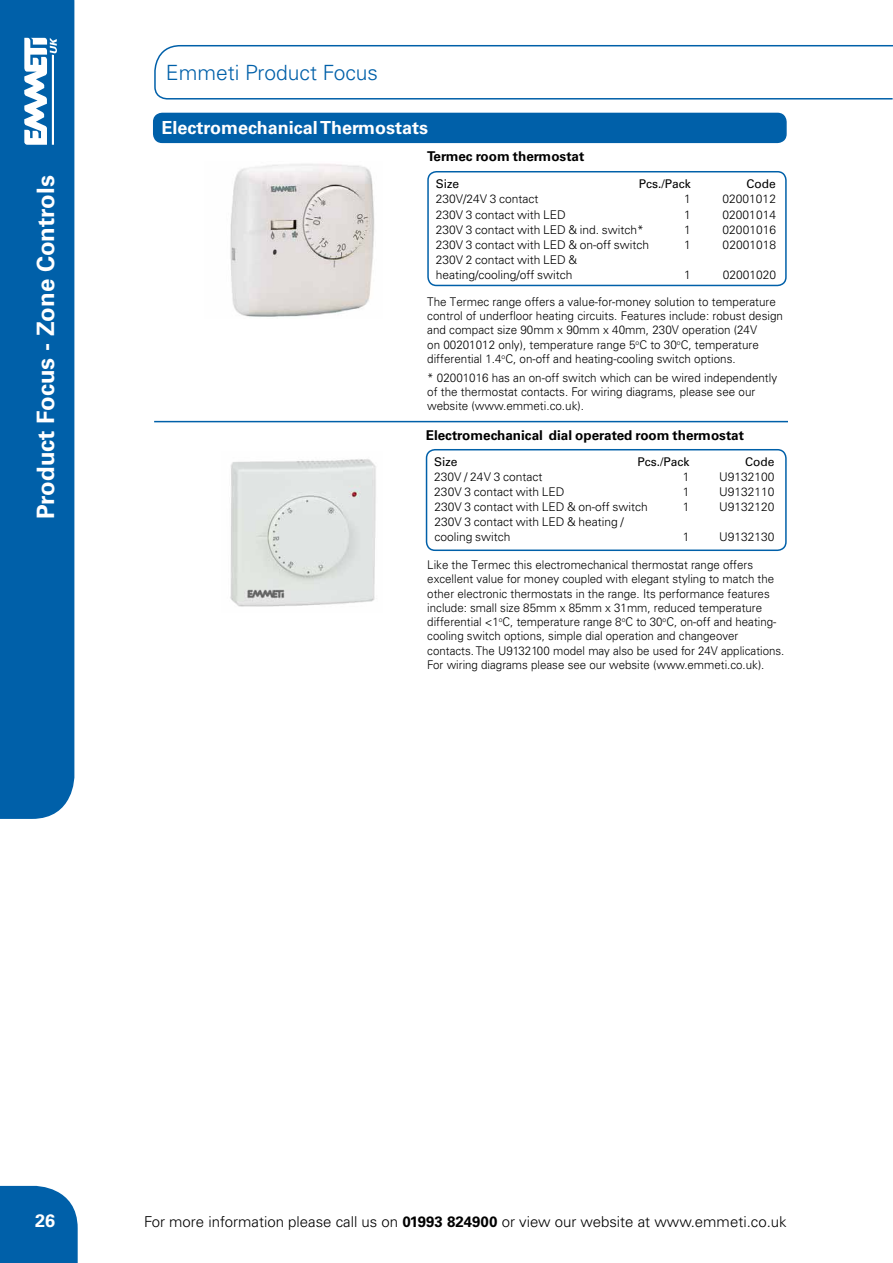
<style>
.page{position:relative;width:893px;height:1263px;background:#fff}
.page>*{position:absolute;margin:0;border:0;box-sizing:border-box;transform-origin:0 0}
.t1{font:700 24px "Univers";color:#fff}
.t2{font:300 21px "Univers";color:#0060a9}
.t3{font:700 18px "Univers";color:#fff}
.t4{font:300 15px "Univers";color:#000}
.t5{font:700 13.5px "Univers";color:#000}
.t6{font:300 12px/14.2px "Univers";color:#000}
.t7{font:300 12px/14.2px "Univers";color:#000;scale:.96 1}
.t8{font:12px "Univers";color:#000}
.s1{font-weight:700}
</style>
<div class="page">
<div style="left:0;top:0;width:74px;height:819px;background:#0060a9"></div>
<svg style="left:0;top:1186px;width:78px;height:77px;background:#106aae"></svg>
<svg style="left:23px;top:36px;width:35px;height:110px"></svg>
<svg style="left:24px;top:38px;width:33px;height:107px"></svg>
<hr style="left:52px;top:55px;width:2px;height:90px;background:#fff">
<svg style="left:154px;top:45px;width:739px;height:55px"></svg>
<div style="left:427px;top:171px;width:360px;height:115px;border:2px solid #0060a9;border-radius:9px"></div>
<div style="left:426px;top:449px;width:361px;height:102px;border:2px solid #0060a9;border-radius:9px"></div>
<hr style="left:154px;top:421px;width:680px;height:1px;background:#0060a9">
<div style="left:154px;top:113px;width:632px;height:29px;background:#0060a9;border-radius:9px"></div>
<div style="left:153px;top:113px;width:634px;height:30px;border:2px solid #0060a9;border-radius:9px"></div>
<img style="left:230px;top:164px;width:145px;height:153px">
<img style="left:230px;top:459px;width:146px;height:148px">
<div style="left:788px;top:174px;width:55px;height:1046px;background:#fff"></div>
<h2 class="t2" style="left:166px;top:60px;width:214px">Emmeti Product Focus</h2>
<h1 class="t1" style="left:32px;top:519px;width:345px;rotate:-90deg">Product Focus - Zone Controls</h1>
<h3 class="t3" style="left:161px;top:118px;width:268px">Electromechanical Thermostats</h3>
<p class="t5" style="left:427px;top:148px;width:159px">Termec room thermostat</p>
<p class="t8" style="left:436px;top:177px;width:25px">Size</p>
<p class="t8" style="left:639px;top:177px;width:54px">Pcs./Pack</p>
<p class="t6" style="left:436px;top:192px;width:104px">230V/24V 3 contact</p>
<p class="t6" style="left:684px;top:192px;width:8px">1</p>
<p class="t6" style="left:723px;top:192px;width:55px">02001012</p>
<p class="t6" style="left:436px;top:207px;width:132px">230V 3 contact with LED</p>
<p class="t6" style="left:684px;top:207px;width:8px">1</p>
<p class="t6" style="left:723px;top:207px;width:55px">02001014</p>
<p class="t6" style="left:436px;top:222px;width:210px">230V 3 contact with LED &amp; ind. switch*</p>
<p class="t6" style="left:684px;top:222px;width:8px">1</p>
<p class="t6" style="left:723px;top:222px;width:55px">02001016</p>
<p class="t6" style="left:436px;top:237px;width:215px">230V 3 contact with LED &amp; on-off switch</p>
<p class="t6" style="left:684px;top:237px;width:8px">1</p>
<p class="t6" style="left:723px;top:237px;width:55px">02001018</p>
<p class="t6" style="left:436px;top:252px;width:143px;line-height:15px">230V 2 contact with LED &amp; heating/cooling/off switch</p>
<p class="t6" style="left:684px;top:267px;width:8px">1</p>
<p class="t6" style="left:723px;top:267px;width:55px">02001020</p>
<p class="t6" style="left:427px;top:295px;width:357px">The Termec range offers a value-for-money solution to temperature control of underfloor heating circuits. Features include: robust design and compact size 90mm x 90mm x 40mm, 230V operation (24V<br>on 00201012 only), temperature range 5<sup>o</sup>C to 30<sup>o</sup>C, temperature differential 1.4<sup>o</sup>C, on-off and heating-cooling switch options.</p>
<p class="t6" style="left:427px;top:370px;width:351px">* 02001016 has an on-off switch which can be wired independently of the thermostat contacts. For wiring diagrams, please see our website (www.emmeti.co.uk).</p>
<p class="t5" style="left:426px;top:427px;width:320px">Electromechanical dial operated room thermostat</p>
<p class="t8" style="left:434px;top:455px;width:25px">Size</p>
<p class="t8" style="left:637px;top:455px;width:54px">Pcs./Pack</p>
<p class="t6" style="left:434px;top:470px;width:110px">230V / 24V 3 contact</p>
<p class="t6" style="left:683px;top:470px;width:8px">1</p>
<p class="t6" style="left:719px;top:470px;width:57px">U9132100</p>
<p class="t6" style="left:434px;top:485px;width:132px">230V 3 contact with LED</p>
<p class="t6" style="left:683px;top:485px;width:8px">1</p>
<p class="t6" style="left:719px;top:485px;width:57px">U9132110</p>
<p class="t6" style="left:434px;top:500px;width:215px">230V 3 contact with LED &amp; on-off switch</p>
<p class="t6" style="left:683px;top:500px;width:8px">1</p>
<p class="t6" style="left:719px;top:500px;width:57px">U9132120</p>
<p class="t6" style="left:434px;top:515px;width:191px;line-height:15px">230V 3 contact with LED &amp; heating / cooling switch</p>
<p class="t6" style="left:683px;top:530px;width:8px">1</p>
<p class="t6" style="left:719px;top:530px;width:57px">U9132130</p>
<p class="t7" style="left:427px;top:558px;width:374px">Like the Termec this electromechanical thermostat range offers excellent value for money coupled with elegant styling to match the other electronic thermostats in the range. Its performance features include: small size 85mm x 85mm x 31mm, reduced temperature differential &lt;1<sup>o</sup>C, temperature range 8<sup>o</sup>C to 30<sup>o</sup>C, on-off and heating&shy;cooling switch options, simple dial operation and changeover contacts. The U9132100 model may also be used for 24V applications.<br>For wiring diagrams please see our website (www.emmeti.co.uk).</p>
<h3 class="t3" style="left:35px;top:1209px;width:22px">26</h3>
<p class="t4" style="left:144px;top:1212px;width:644px">For more information please call us on <span class="s1">01993 824900</span> or view our website at www.emmeti.co.uk</p>
</div>
